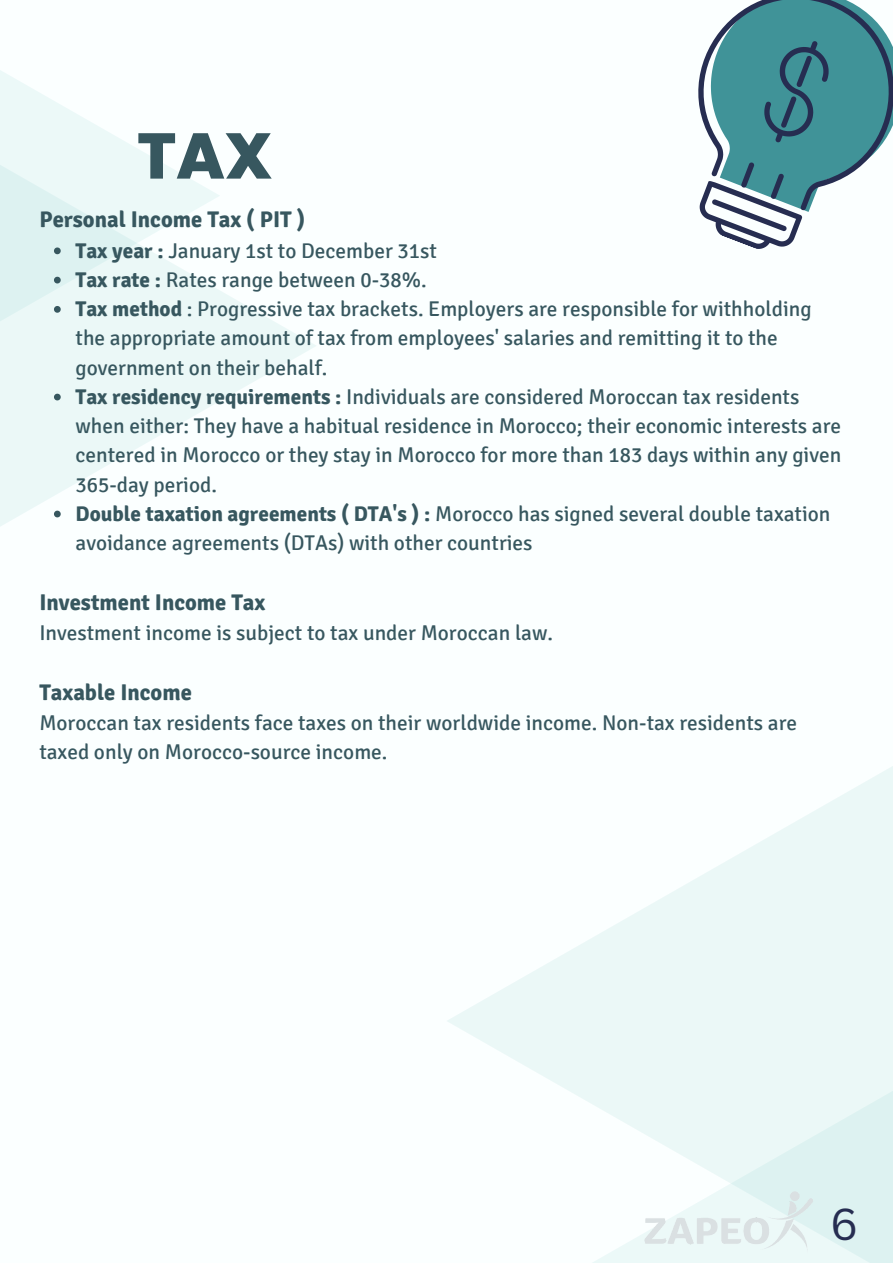
<style>
.page{position:relative;width:893px;height:1264px;background:#fff}
.page>*{position:absolute;margin:0;border:0;box-sizing:border-box;transform-origin:0 0}
.t1{font:800 64.35px "Poppins";color:#37575f}
.t2{font:43.5px "Canva Sans";color:#262d51}
.t3{font:700 22.65px "Signika";color:#37575f}
.t4{font:21.3px/29.2px "Signika";color:#37575f}
.s1{font-weight:700}
</style>
<div class="page">
<div style="left:0;top:0;width:892px;height:1262px;background:#fbffff"></div>
<svg style="left:0;top:291px;width:316px;height:235px"></svg>
<svg style="left:0;top:70px;width:220px;height:393px;fill:#ebf8f7"></svg>
<div style="left:446px;top:631px;width:446px;height:631px;background:linear-gradient(to bottom,#f9fefe,#f7fdfd)"></div>
<div style="left:587px;top:875px;width:305px;height:387px;background:linear-gradient(to right,#f3fbfb,#e4f5f4)"></div>
<svg style="left:736px;top:241px;width:57px;height:8px"></svg>
<svg style="left:698px;top:0;width:194px;height:241px;fill:#409398"></svg>
<svg style="left:754px;top:33px;width:84px;height:118px;background:#3b838d"></svg>
<img style="left:639px;top:1184px;width:178px;height:72px">
<svg style="left:54px;top:247px;width:7px;height:7px"></svg>
<svg style="left:54px;top:277px;width:7px;height:6px"></svg>
<svg style="left:54px;top:306px;width:7px;height:7px"></svg>
<svg style="left:54px;top:394px;width:7px;height:6px"></svg>
<svg style="left:54px;top:510px;width:7px;height:7px"></svg>
<h1 class="t1" style="left:137px;top:111px;width:137px">TAX</h1>
<p class="t3" style="left:39px;top:206px;width:267px">Personal Income Tax ( PIT )</p>
<p class="t4" style="left:76px;top:236px;width:767px"><span class="s1">Tax year :</span> January 1st to December 31st<br><span class="s1">Tax rate :</span> Rates range between 0-38%.<br><span class="s1">Tax method</span> : Progressive tax brackets. Employers are responsible for withholding the appropriate amount of tax from employees' salaries and remitting it to the government on their behalf.<br><span class="s1">Tax residency requirements :</span> Individuals are considered Moroccan tax residents when either: They have a habitual residence in Morocco; their economic interests are centered in Morocco or they stay in Morocco for more than 183 days within any given 365-day period.<br><span class="s1">Double taxation agreements ( DTA's ) :</span> Morocco has signed several double taxation avoidance agreements (DTAs) with other countries</p>
<p class="t3" style="left:39px;top:588px;width:227px">Investment Income Tax</p>
<p class="t4" style="left:39px;top:618px;width:515px">Investment income is subject to tax under Moroccan law.</p>
<p class="t3" style="left:39px;top:678px;width:154px">Taxable Income</p>
<p class="t4" style="left:39px;top:708px;width:759px">Moroccan tax residents face taxes on their worldwide income. Non-tax residents are taxed only on Morocco-source income.</p>
<h2 class="t2" style="left:830px;top:1193px;width:29px">6</h2>
</div>
